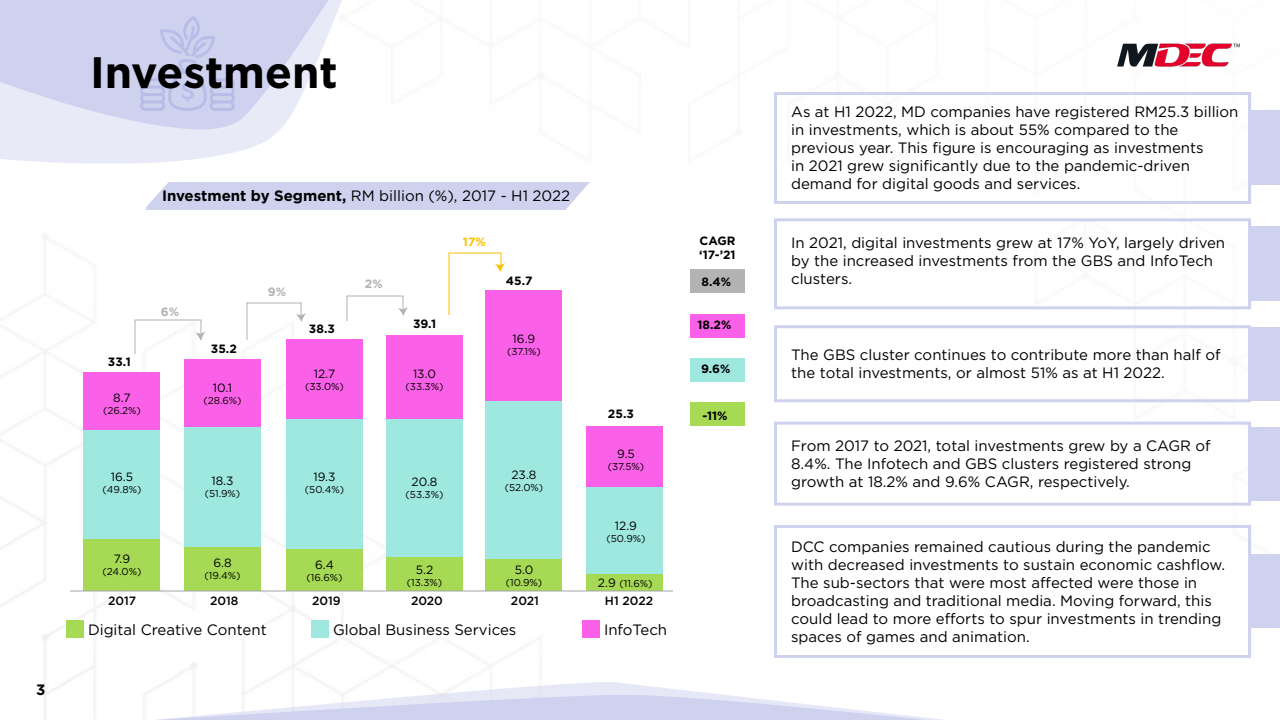
<style>
.page{position:relative;width:1280px;height:720px;background:#fff}
.page>*{position:absolute;margin:0;border:0;box-sizing:border-box;transform-origin:0 0}
.t1{font:700 44px "Gotham Pro";color:#000}
.t2{font:15px/18px "Gotham Pro";color:#000}
.t3{font:700 15px "Gotham Pro";color:#000}
.t4{font:12px "Gotham Pro";color:#000}
.t5{font:700 12px/14.4px "Gotham Pro";color:#000}
.t6{font:500 12px "Gotham Pro";color:#000}
.t7{font:700 12px "Gotham Pro";color:#b3b3b3}
.t8{font:700 12px "Gotham Pro";color:#ffbf01}
.t9{font:10px "Gotham Pro";color:#000}
.s1{font-weight:700}
.s2{font-size:12px}
</style>
<div class="page">
<svg style="left:0;top:0;width:342px;height:164px;fill:#e8eaf7"></svg>
<svg style="left:0;top:0;width:328px;height:132px;background:#d7daf1"></svg>
<svg style="left:140px;top:16px;width:95px;height:95px;background:#c8cced"></svg>
<svg style="left:155px;top:678px;width:788px;height:42px"></svg>
<div style="left:146px;top:182px;width:444px;height:28px;background:#ced2ef"></div>
<div style="left:83px;top:372px;width:77px;height:58px;background:#fa61e8"></div>
<div style="left:586px;top:426px;width:78px;height:61px;background:#fa61e8"></div>
<div style="left:184px;top:359px;width:77px;height:68px;background:#fa61e8"></div>
<div style="left:286px;top:339px;width:77px;height:81px;background:#fa61e8"></div>
<div style="left:386px;top:335px;width:77px;height:85px;background:#fa61e8"></div>
<div style="left:485px;top:290px;width:77px;height:111px;background:#fa61e8"></div>
<div style="left:83px;top:430px;width:77px;height:109px;background:#9ee8e0"></div>
<div style="left:83px;top:539px;width:77px;height:52px;background:#a6d954"></div>
<div style="left:184px;top:539px;width:77px;height:52px;background:#a6d954"></div>
<div style="left:286px;top:539px;width:77px;height:52px;background:#a6d954"></div>
<div style="left:386px;top:539px;width:77px;height:52px;background:#a6d954"></div>
<div style="left:485px;top:539px;width:77px;height:52px;background:#a6d954"></div>
<div style="left:586px;top:539px;width:78px;height:52px;background:#a6d954"></div>
<div style="left:184px;top:427px;width:77px;height:120px;background:#9ee8e0"></div>
<div style="left:286px;top:419px;width:77px;height:130px;background:#9ee8e0"></div>
<div style="left:386px;top:419px;width:77px;height:138px;background:#9ee8e0"></div>
<div style="left:485px;top:401px;width:77px;height:158px;background:#9ee8e0"></div>
<div style="left:586px;top:487px;width:78px;height:87px;background:#9ee8e0"></div>
<hr style="left:70px;top:590px;width:603px;height:2px;background:#a5a7aa">
<svg style="left:134px;top:319px;width:71px;height:35px"></svg>
<svg style="left:246px;top:302px;width:60px;height:38px"></svg>
<svg style="left:346px;top:295px;width:62px;height:26px"></svg>
<svg style="left:448px;top:252px;width:57px;height:63px"></svg>
<div style="left:690px;top:269px;width:55px;height:24px;background:#b3b3b3"></div>
<div style="left:690px;top:314px;width:55px;height:24px;background:#fa61e8"></div>
<div style="left:690px;top:358px;width:55px;height:24px;background:#9ee8e0"></div>
<div style="left:690px;top:402px;width:55px;height:24px;background:#a6d954"></div>
<div style="left:66px;top:620px;width:18px;height:18px;background:#a6d954"></div>
<div style="left:311px;top:620px;width:18px;height:18px;background:#9ee8e0"></div>
<div style="left:582px;top:620px;width:18px;height:18px;background:#fa61e8"></div>
<div style="left:774px;top:92px;width:477px;height:112px;border:3px solid #ced2ef"></div>
<div style="left:1250px;top:111px;width:30px;height:74px;background:#ced2ef"></div>
<div style="left:774px;top:218px;width:477px;height:91px;border:3px solid #ced2ef"></div>
<div style="left:1250px;top:227px;width:30px;height:74px;background:#ced2ef"></div>
<div style="left:774px;top:325px;width:477px;height:77px;border:3px solid #ced2ef"></div>
<div style="left:1250px;top:327px;width:30px;height:74px;background:#ced2ef"></div>
<div style="left:774px;top:422px;width:477px;height:84px;border:3px solid #ced2ef"></div>
<div style="left:1250px;top:427px;width:30px;height:74px;background:#ced2ef"></div>
<div style="left:774px;top:525px;width:477px;height:133px;border:3px solid #ced2ef"></div>
<div style="left:1250px;top:554px;width:30px;height:74px;background:#ced2ef"></div>
<img style="left:1117px;top:43px;width:123px;height:24px">
<p class="t3" style="left:36px;top:681px;width:11px">3</p>
<h1 class="t1" style="left:90px;top:47px;width:249px">Investment</h1>
<p class="t2" style="left:162px;top:187px;width:410px"><span class="s1">Investment by Segment,</span> RM billion (%), 2017 - H1 2022</p>
<p class="t5" style="left:108px;top:354px;width:24px">33.1</p>
<p class="t4" style="left:113px;top:391px;width:19px">8.7</p>
<p class="t9" style="left:103px;top:405px;width:39px">(26.2%)</p>
<p class="t7" style="left:161px;top:305px;width:20px">6%</p>
<p class="t4" style="left:111px;top:471px;width:24px">16.5</p>
<p class="t9" style="left:103px;top:484px;width:40px">(49.8%)</p>
<p class="t4" style="left:114px;top:553px;width:18px">7.9</p>
<p class="t9" style="left:103px;top:566px;width:40px">(24.0%)</p>
<p class="t5" style="left:211px;top:342px;width:27px">35.2</p>
<p class="t4" style="left:213px;top:381px;width:21px">10.1</p>
<p class="t9" style="left:203px;top:395px;width:40px">(28.6%)</p>
<p class="t4" style="left:211px;top:475px;width:24px">18.3</p>
<p class="t9" style="left:205px;top:488px;width:37px">(51.9%)</p>
<p class="t4" style="left:213px;top:557px;width:20px">6.8</p>
<p class="t9" style="left:204px;top:570px;width:38px">(19.4%)</p>
<p class="t7" style="left:268px;top:285px;width:20px">9%</p>
<p class="t5" style="left:309px;top:322px;width:27px">38.3</p>
<p class="t4" style="left:314px;top:367px;width:23px">12.7</p>
<p class="t9" style="left:305px;top:381px;width:40px">(33.0%)</p>
<p class="t7" style="left:365px;top:277px;width:19px">2%</p>
<p class="t8" style="left:463px;top:235px;width:24px">17%</p>
<p class="t5" style="left:413px;top:316px;width:25px">39.1</p>
<p class="t4" style="left:413px;top:367px;width:24px">13.0</p>
<p class="t9" style="left:406px;top:381px;width:39px">(33.3%)</p>
<p class="t5" style="left:506px;top:273px;width:28px">45.7</p>
<p class="t4" style="left:513px;top:332px;width:24px">16.9</p>
<p class="t9" style="left:507px;top:346px;width:35px">(37.1%)</p>
<p class="t4" style="left:313px;top:471px;width:24px">19.3</p>
<p class="t9" style="left:305px;top:484px;width:41px">(50.4%)</p>
<p class="t4" style="left:315px;top:559px;width:20px">6.4</p>
<p class="t9" style="left:307px;top:572px;width:37px">(16.6%)</p>
<p class="t4" style="left:411px;top:476px;width:28px">20.8</p>
<p class="t9" style="left:406px;top:489px;width:39px">(53.3%)</p>
<p class="t4" style="left:416px;top:564px;width:19px">5.2</p>
<p class="t9" style="left:407px;top:577px;width:37px">(13.3%)</p>
<p class="t4" style="left:511px;top:468px;width:27px">23.8</p>
<p class="t9" style="left:505px;top:482px;width:40px">(52.0%)</p>
<p class="t4" style="left:515px;top:564px;width:20px">5.0</p>
<p class="t9" style="left:506px;top:577px;width:38px">(10.9%)</p>
<p class="t5" style="left:608px;top:406px;width:27px">25.3</p>
<p class="t4" style="left:617px;top:447px;width:19px">9.5</p>
<p class="t9" style="left:608px;top:461px;width:38px">(37.5%)</p>
<p class="t4" style="left:615px;top:519px;width:24px">12.9</p>
<p class="t9" style="left:606px;top:533px;width:41px">(50.9%)</p>
<p class="t9" style="left:598px;top:578px;width:56px"><span class="s2">2.9</span> (11.6%)</p>
<p class="t6" style="left:108px;top:594px;width:30px">2017</p>
<p class="t6" style="left:210px;top:594px;width:30px">2018</p>
<p class="t6" style="left:312px;top:594px;width:30px">2019</p>
<p class="t6" style="left:411px;top:594px;width:33px">2020</p>
<p class="t6" style="left:511px;top:594px;width:30px">2021</p>
<p class="t6" style="left:605px;top:594px;width:50px">H1 2022</p>
<p class="t2" style="left:88px;top:621px;width:180px">Digital Creative Content</p>
<p class="t2" style="left:333px;top:621px;width:185px">Global Business Services</p>
<p class="t2" style="left:604px;top:621px;width:65px">InfoTech</p>
<p class="t5" style="left:699px;top:233px;width:38px">CAGR ‘17-’21</p>
<p class="t5" style="left:702px;top:274px;width:31px">8.4%</p>
<p class="t5" style="left:698px;top:317px;width:35px">18.2%</p>
<p class="t5" style="left:701px;top:361px;width:31px">9.6%</p>
<p class="t5" style="left:703px;top:408px;width:26px">-11%</p>
<p class="t2" style="left:791px;top:103px;width:449px">As at H1 2022, MD companies have registered RM25.3 billion in investments, which is about 55% compared to the previous year. This figure is encouraging as investments<br>in 2021 grew significantly due to the pandemic-driven demand for digital goods and services.</p>
<p class="t2" style="left:791px;top:234px;width:436px">In 2021, digital investments grew at 17% YoY, largely driven by the increased investments from the GBS and InfoTech clusters.</p>
<p class="t2" style="left:791px;top:346px;width:431px">The GBS cluster continues to contribute more than half of the total investments, or almost 51% as at H1 2022.</p>
<p class="t2" style="left:791px;top:437px;width:421px">From 2017 to 2021, total investments grew by a CAGR of<br>8.4%. The Infotech and GBS clusters registered strong growth at 18.2% and 9.6% CAGR, respectively.</p>
<p class="t2" style="left:791px;top:538px;width:435px">DCC companies remained cautious during the pandemic with decreased investments to sustain economic cashflow.<br>The sub-sectors that were most affected were those in broadcasting and traditional media. Moving forward, this could lead to more efforts to spur investments in trending spaces of games and animation.</p>
</div>
